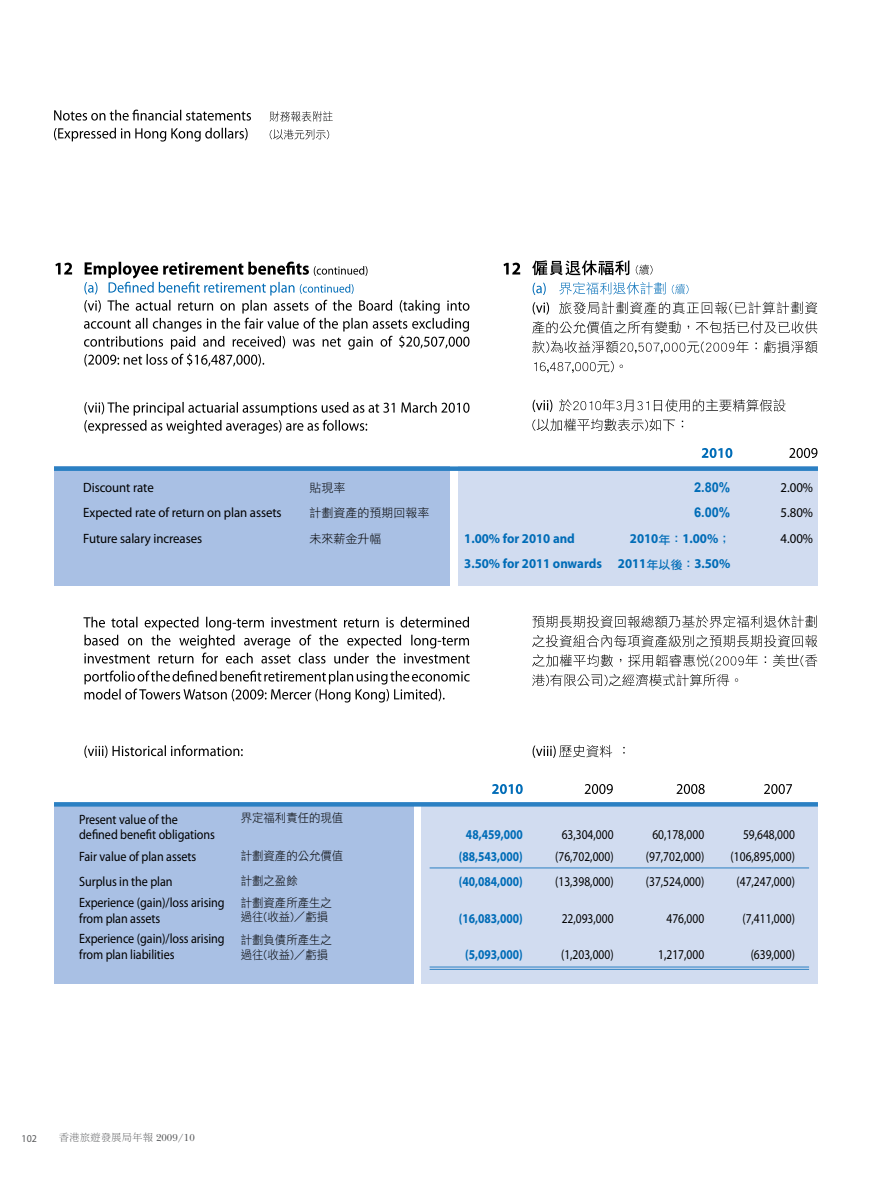
<style>
.page{position:relative;width:872px;height:1191px;background:#fff}
.page>*{position:absolute;margin:0;border:0;box-sizing:border-box;transform-origin:0 0}
.t1{font:13.5px/15.8px "Myriad Pro";letter-spacing:-.005em;color:#000;scale:.9 1}
.t2{font:13.5px "Myriad Pro";letter-spacing:-.005em;color:#000;scale:.85 1}
.t3{font:13.5px "Myriad Pro";letter-spacing:-.005em;color:#000;scale:.95 1}
.t4{font:700 13.5px "Myriad Pro";color:#006cb7;scale:.95 1}
.t5{font:700 13.5px "Myriad Pro";color:#006cb7;scale:.85 1}
.t6{font:700 13.5px "Arial";color:#006cb7;scale:.95 1}
.t7{font:12px/14.2px "DF Hei Std W3";color:#000;scale:.95 1}
.t8{font:12px "DF Hei Std W3";color:#000}
.t9{font:10.5px "DF Li Song Std W3";color:#58595b}
.t10{font:10.5px "Myriad Pro";color:#58595b;scale:.95 1}
.s1{font-family:"DF Hei Std W7";font-weight:400;font-size:12px}
.s2{font-family:"New Baskerville Std"}
</style>
<div class="page">
<svg style="left:532px;top:418px;width:151px;height:13px"></svg>
<svg style="left:559px;top:399px;width:226px;height:13px"></svg>
<svg style="left:532px;top:400px;width:20px;height:12px"></svg>
<svg style="left:534px;top:361px;width:89px;height:12px"></svg>
<svg style="left:532px;top:340px;width:285px;height:13px"></svg>
<svg style="left:532px;top:321px;width:285px;height:13px"></svg>
<svg style="left:559px;top:301px;width:258px;height:13px"></svg>
<svg style="left:532px;top:302px;width:17px;height:12px"></svg>
<svg style="left:532px;top:282px;width:156px;height:13px"></svg>
<svg style="left:532px;top:260px;width:120px;height:15px"></svg>
<svg style="left:84px;top:402px;width:385px;height:32px"></svg>
<svg style="left:84px;top:261px;width:385px;height:105px"></svg>
<svg style="left:532px;top:674px;width:206px;height:12px"></svg>
<svg style="left:532px;top:654px;width:285px;height:13px"></svg>
<svg style="left:532px;top:635px;width:285px;height:12px"></svg>
<svg style="left:532px;top:615px;width:284px;height:13px"></svg>
<svg style="left:84px;top:670px;width:385px;height:32px"></svg>
<svg style="left:83px;top:617px;width:386px;height:46px"></svg>
<svg style="left:55px;top:263px;width:17px;height:11px"></svg>
<svg style="left:503px;top:263px;width:17px;height:11px"></svg>
<svg style="left:702px;top:448px;width:30px;height:10px"></svg>
<svg style="left:789px;top:448px;width:28px;height:10px"></svg>
<div style="left:458px;top:466px;width:360px;height:120px;background:#d1dcf0"></div>
<div style="left:54px;top:466px;width:396px;height:120px;background:#a9c0e4"></div>
<div style="left:54px;top:466px;width:764px;height:5px;background:#2b80c3"></div>
<svg style="left:532px;top:745px;width:92px;height:13px"></svg>
<svg style="left:84px;top:745px;width:159px;height:13px"></svg>
<svg style="left:492px;top:784px;width:31px;height:10px"></svg>
<svg style="left:764px;top:784px;width:28px;height:10px"></svg>
<svg style="left:676px;top:784px;width:28px;height:10px"></svg>
<svg style="left:585px;top:784px;width:28px;height:10px"></svg>
<div style="left:421px;top:804px;width:397px;height:180px;background:#d1dcf0"></div>
<div style="left:54px;top:804px;width:359px;height:180px;background:#a9c0e4"></div>
<svg style="left:54px;top:802px;width:764px;height:4px;background:#3083c4"></svg>
<hr style="left:429px;top:867px;width:380px;height:1px;background:#2b80c3">
<hr style="left:429px;top:969px;width:380px;height:1px;background:#2b80c3">
<hr style="left:429px;top:966px;width:380px;height:1px;background:#2b80c3">
<svg style="left:54px;top:128px;width:275px;height:14px"></svg>
<svg style="left:54px;top:110px;width:279px;height:12px"></svg>
<p class="t3" style="left:83px;top:479px;width:76px">Discount rate</p>
<p class="t8" style="left:309px;top:481px;width:37px">貼現率</p>
<p class="t6" style="left:694px;top:479px;width:40px">2.80%</p>
<p class="t3" style="left:780px;top:479px;width:36px">2.00%</p>
<p class="t3" style="left:83px;top:504px;width:210px">Expected rate of return on plan assets</p>
<p class="t8" style="left:309px;top:506px;width:121px">計劃資產的預期回報率</p>
<p class="t6" style="left:694px;top:505px;width:40px">6.00%</p>
<p class="t3" style="left:780px;top:504px;width:36px">5.80%</p>
<p class="t3" style="left:83px;top:530px;width:127px">Future salary increases</p>
<p class="t8" style="left:309px;top:532px;width:73px">未來薪金升幅</p>
<p class="t4" style="left:464px;top:529px;width:118px">1.00% for 2010 and</p>
<p class="t4" style="left:630px;top:529px;width:107px">2010<span class="s1">年：</span>1.00%<span class="s1">；</span></p>
<p class="t3" style="left:780px;top:530px;width:36px">4.00%</p>
<p class="t4" style="left:464px;top:555px;width:282px">3.50% for 2011 onwards 2011<span class="s1">年以後：</span>3.50%</p>
<p class="t1" style="left:79px;top:811px;width:152px">Present value of the defined benefit obligations</p>
<p class="t7" style="left:241px;top:810px;width:110px">界定福利責任的現值</p>
<p class="t5" style="left:466px;top:826px;width:68px">48,459,000</p>
<p class="t2" style="left:562px;top:826px;width:62px">63,304,000</p>
<p class="t2" style="left:652px;top:826px;width:62px">60,178,000</p>
<p class="t2" style="left:743px;top:826px;width:62px">59,648,000</p>
<p class="t1" style="left:79px;top:848px;width:132px">Fair value of plan assets</p>
<p class="t7" style="left:241px;top:848px;width:110px">計劃資產的公允價值</p>
<p class="t5" style="left:459px;top:847px;width:77px">(88,543,000)</p>
<p class="t2" style="left:555px;top:848px;width:70px">(76,702,000)</p>
<p class="t2" style="left:646px;top:848px;width:70px">(97,702,000)</p>
<p class="t2" style="left:730px;top:848px;width:77px">(106,895,000)</p>
<p class="t1" style="left:79px;top:873px;width:105px">Surplus in the plan</p>
<p class="t7" style="left:241px;top:873px;width:61px">計劃之盈餘</p>
<p class="t5" style="left:459px;top:873px;width:77px">(40,084,000)</p>
<p class="t2" style="left:555px;top:873px;width:70px">(13,398,000)</p>
<p class="t2" style="left:646px;top:873px;width:70px">(37,524,000)</p>
<p class="t2" style="left:736px;top:873px;width:70px">(47,247,000)</p>
<p class="t1" style="left:79px;top:895px;width:163px">Experience (gain)/loss arising from plan assets</p>
<p class="t7" style="left:241px;top:895px;width:98px">計劃資產所產生之過往(收益)／虧損</p>
<p class="t5" style="left:459px;top:910px;width:77px">(16,083,000)</p>
<p class="t2" style="left:562px;top:910px;width:62px">22,093,000</p>
<p class="t2" style="left:666px;top:910px;width:46px">476,000</p>
<p class="t2" style="left:742px;top:910px;width:63px">(7,411,000)</p>
<p class="t1" style="left:79px;top:930px;width:163px">Experience (gain)/loss arising from plan liabilities</p>
<p class="t7" style="left:241px;top:932px;width:98px">計劃負債所產生之過往(收益)／虧損</p>
<p class="t10" style="left:22px;top:1131px;width:18px">102</p>
<p class="t9" style="left:59px;top:1131px;width:138px">香港旅遊發展局年報 <span class="s2">2009/10</span></p>
<p class="t5" style="left:465px;top:945px;width:69px">(5,093,000)</p>
<p class="t2" style="left:561px;top:945px;width:63px">(1,203,000)</p>
<p class="t2" style="left:658px;top:945px;width:56px">1,217,000</p>
<p class="t2" style="left:750px;top:945px;width:54px">(639,000)</p>
</div>
